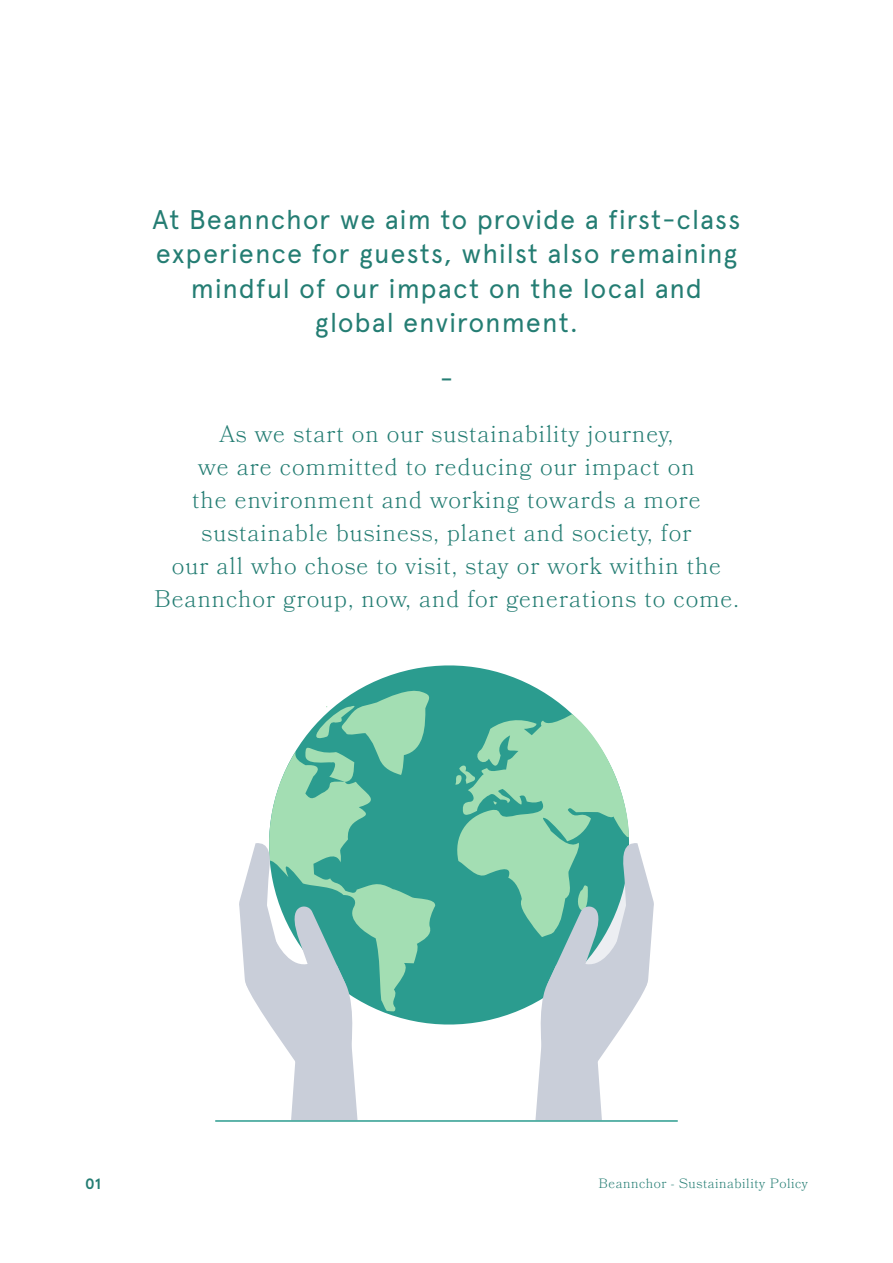
<style>
.page{position:relative;width:893px;height:1263px;background:#fff}
.page>*{position:absolute;margin:0;border:0;box-sizing:border-box;transform-origin:0 0}
.t1{font:27px/34.5px "Apercu";letter-spacing:.03em;color:#247d73;text-align:center}
.t2{font:300 24px/33px "Bookmania";letter-spacing:.04em;color:#247d73;text-align:center}
.t3{font:700 15px "Apercu";color:#247d73}
.t4{font:300 13.5px "Bookmania";letter-spacing:.04em;color:#247d73}
</style>
<div class="page">
<svg style="left:363px;top:665px;width:209px;height:360px;fill:#2b9c8f"></svg>
<svg style="left:304px;top:687px;width:129px;height:51px"></svg>
<svg style="left:269px;top:738px;width:167px;height:275px;background:#65bba2"></svg>
<svg style="left:453px;top:714px;width:201px;height:406px"></svg>
<svg style="left:239px;top:842px;width:118px;height:278px"></svg>
<hr style="left:215px;top:1120px;width:463px;height:2px;background:#2b9c8f">
<p class="t1" style="left:152px;top:202px;width:590px">At Beannchor we aim to provide a first-class experience for guests, whilst also remaining mindful of our impact on the local and global environment.</p>
<p class="t1" style="left:440px;top:361px;width:14px">-</p>
<p class="t2" style="left:154px;top:417px;width:586px">As we start on our sustainability journey,<br>we are committed to reducing our impact on<br>the environment and working towards a more sustainable business, planet and society, for<br>our all who chose to visit, stay or work within the Beannchor group, now, and for generations to come.</p>
<p class="t3" style="left:85px;top:1174px;width:17px">01</p>
<p class="t4" style="left:598px;top:1176px;width:211px">Beannchor - Sustainability Policy</p>
</div>
